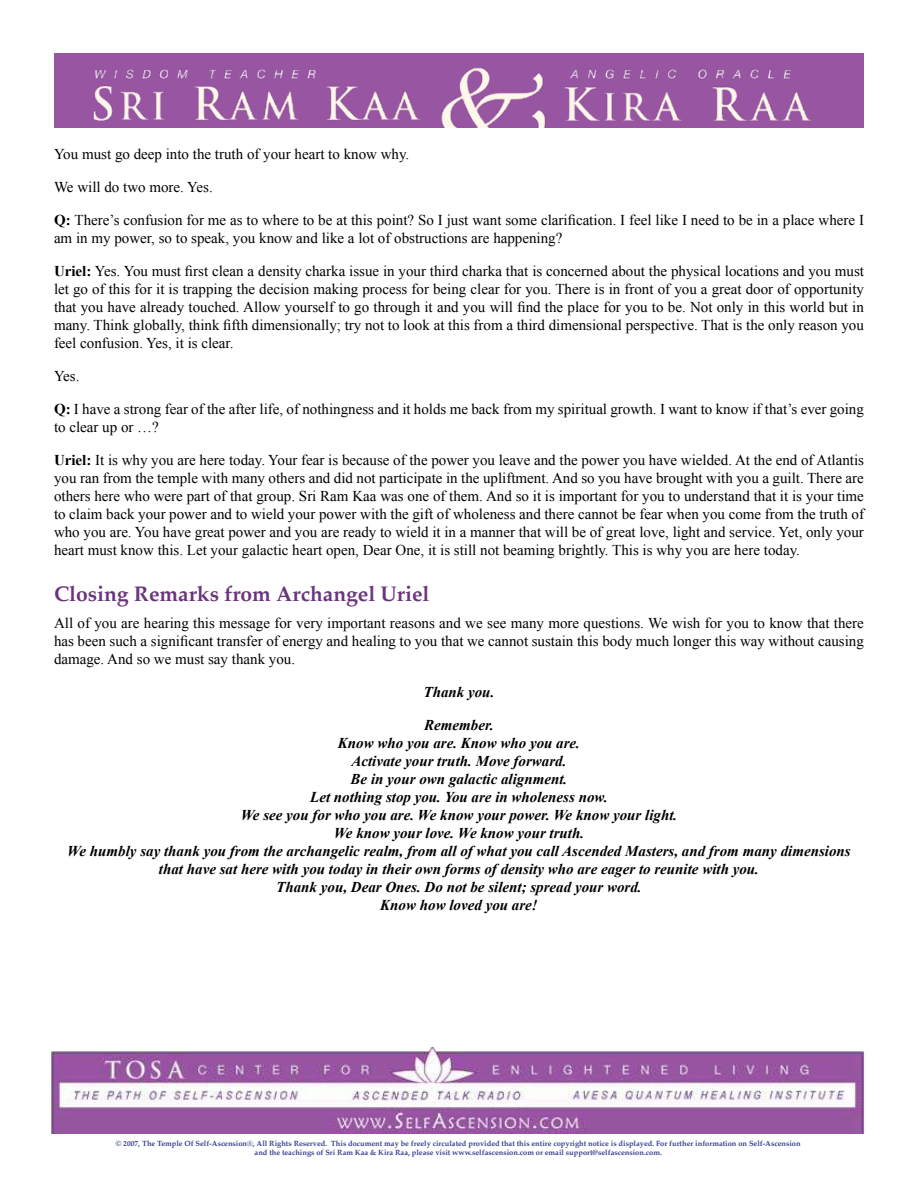
<style>
.page{position:relative;width:918px;height:1188px;background:#fff}
.page>*{position:absolute;margin:0;border:0;box-sizing:border-box;transform-origin:0 0}
.t1{font:700 21px "Palatino";color:#6a367b}
.t2{font:15px/18px "Times New Roman";color:#000;text-align:justify}
.t3{font:italic 700 15px/18px "Times New Roman";color:#000;text-align:center}
.t4{font:700 7.5px/9px "Palatino";color:#37408e;text-align:center}
.s1{font-weight:700}
</style>
<div class="page">
<img style="left:54px;top:53px;width:810px;height:74px">
<img style="left:51px;top:1048px;width:813px;height:86px">
<p class="t2" style="left:54px;top:146px;width:357px">You must go deep into the truth of your heart to know why.</p>
<p class="t2" style="left:54px;top:179px;width:160px">We will do two more. Yes.</p>
<p class="t2" style="left:54px;top:211px;width:812px"><span class="s1">Q:</span> There’s confusion for me as to where to be at this point? So I just want some clarification. I feel like I need to be in a place where I am in my power, so to speak, you know and like a lot of obstructions are happening?</p>
<p class="t2" style="left:54px;top:262px;width:812px"><span class="s1">Uriel:</span> Yes. You must first clean a density charka issue in your third charka that is concerned about the physical locations and you must let go of this for it is trapping the decision making process for being clear for you. There is in front of you a great door of opportunity that you have already touched. Allow yourself to go through it and you will find the place for you to be. Not only in this world but in many. Think globally, think fifth dimensionally; try not to look at this from a third dimensional perspective. That is the only reason you feel confusion. Yes, it is clear.</p>
<p class="t2" style="left:54px;top:368px;width:27px">Yes.</p>
<p class="t2" style="left:54px;top:401px;width:811px"><span class="s1">Q:</span> I have a strong fear of the after life, of nothingness and it holds me back from my spiritual growth. I want to know if that’s ever going to clear up or …?</p>
<p class="t2" style="left:54px;top:452px;width:812px"><span class="s1">Uriel:</span> It is why you are here today. Your fear is because of the power you leave and the power you have wielded. At the end of Atlantis you ran from the temple with many others and did not participate in the upliftment. And so you have brought with you a guilt. There are others here who were part of that group. Sri Ram Kaa was one of them. And so it is important for you to understand that it is your time to claim back your power and to wield your power with the gift of wholeness and there cannot be fear when you come from the truth of who you are. You have great power and you are ready to wield it in a manner that will be of great love, light and service. Yet, only your heart must know this. Let your galactic heart open, Dear One, it is still not beaming brightly. This is why you are here today.</p>
<h1 class="t1" style="left:54px;top:586px;width:377px">Closing Remarks from Archangel Uriel</h1>
<p class="t2" style="left:54px;top:614px;width:811px">All of you are hearing this message for very important reasons and we see many more questions. We wish for you to know that there has been such a significant transfer of energy and healing to you that we cannot sustain this body much longer this way without causing damage. And so we must say thank you.</p>
<p class="t3" style="left:424px;top:685px;width:72px">Thank you.</p>
<p class="t3" style="left:67px;top:718px;width:785px">Remember.<br>Know who you are. Know who you are.<br>Activate your truth. Move forward.<br>Be in your own galactic alignment.<br>Let nothing stop you. You are in wholeness now.<br>We see you for who you are. We know your power. We know your light.<br>We know your love. We know your truth.<br>We humbly say thank you from the archangelic realm, from all of what you call Ascended Masters, and from many dimensions that have sat here with you today in their own forms of density who are eager to reunite with you.<br>Thank you, Dear Ones. Do not be silent; spread your word.<br>Know how loved you are!</p>
<p class="t4" style="left:116px;top:1140px;width:686px">© 2007, The Temple Of Self-Ascension®, All Rights Reserved. This document may be freely circulated provided that this entire copyright notice is displayed. For further information on Self-Ascension and the teachings of Sri Ram Kaa &amp; Kira Raa, please visit www.selfascension.com or email support@selfascension.com.</p>
</div>
